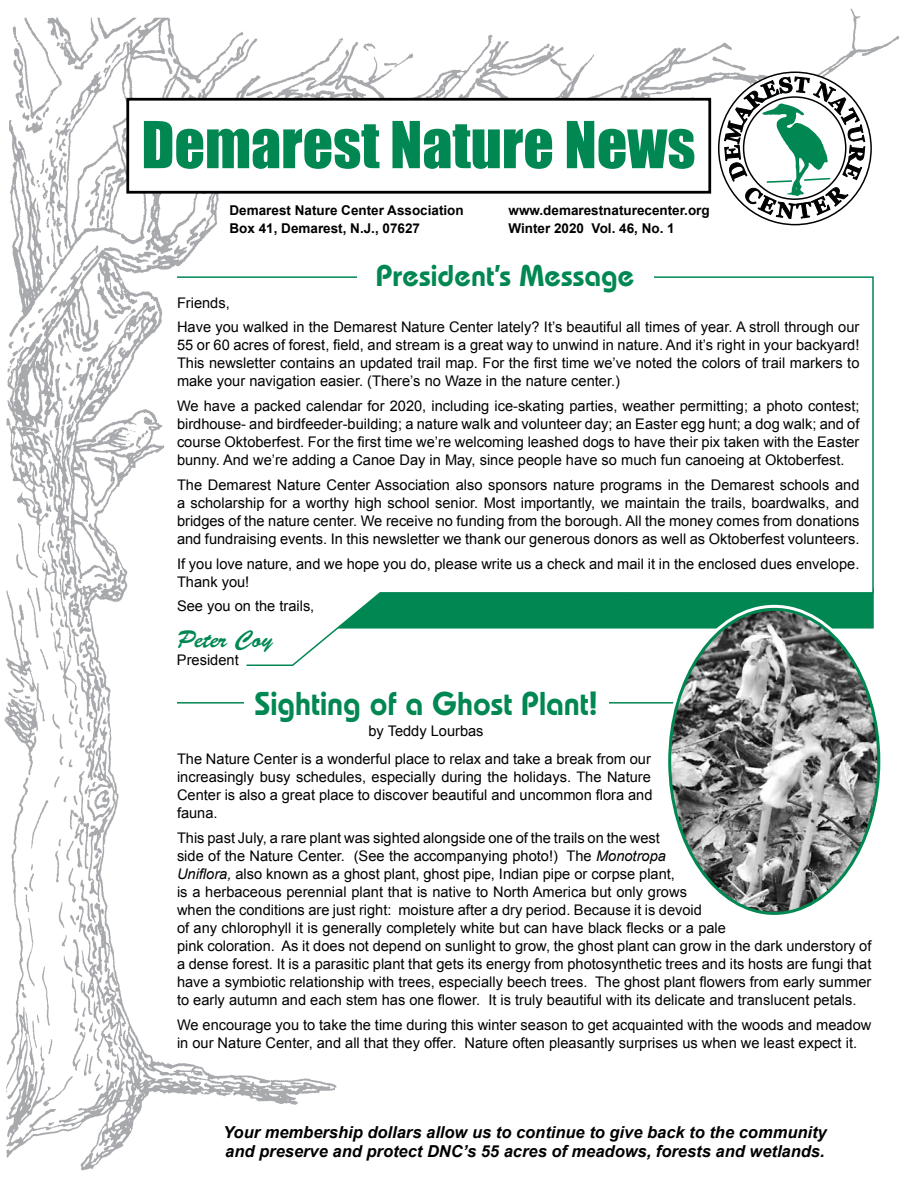
<style>
.page{position:relative;width:918px;height:1188px;background:#fff}
.page>*{position:absolute;margin:0;border:0;box-sizing:border-box;transform-origin:0 0}
.t1{font:600 33px "Bauhaus";color:#008752}
.t2{font:600 30px "Bauhaus";color:#008752}
.t3{font:24px "Brush Script Std";color:#008752}
.t4{font:italic 700 16.5px/19.5px "Arial";color:#000}
.t5{font:14.7px/18px "Arial";color:#000;text-align:justify}
.t6{font:700 13.5px "Arial";color:#000}
.s1{font-style:italic}
</style>
<div class="page">
<img style="left:4px;top:8px;width:896px;height:1163px">
<div style="left:681px;top:112px;width:67px;height:124px;background:#fff"></div>
<div style="left:286px;top:182px;width:168px;height:96px;background:#fff"></div>
<div style="left:126px;top:98px;width:585px;height:96px;background:#fff;border:3px solid #000"></div>
<svg style="left:144px;top:121px;width:235px;height:48px"></svg>
<svg style="left:392px;top:121px;width:160px;height:48px"></svg>
<svg style="left:567px;top:121px;width:127px;height:48px"></svg>
<svg style="left:717px;top:71px;width:156px;height:155px"></svg>
<svg style="left:176px;top:276px;width:698px;height:391px"></svg>
<div style="left:357px;top:263px;width:297px;height:23px;background:#fff"></div>
<hr style="left:177px;top:702px;width:676px;height:2px;background:#008752">
<div style="left:244px;top:689px;width:364px;height:47px;background:#fff"></div>
<img style="left:670px;top:609px;width:209px;height:304px">
<p class="t6" style="left:230px;top:203px;width:236px">Demarest Nature Center Association</p>
<p class="t6" style="left:509px;top:203px;width:203px">www.demarestnaturecenter.org</p>
<p class="t6" style="left:230px;top:221px;width:192px">Box 41, Demarest, N.J., 07627</p>
<p class="t6" style="left:509px;top:221px;width:168px">Winter 2020 Vol. 46, No. 1</p>
<h2 class="t2" style="left:376px;top:258px;width:260px">President’s Message</h2>
<p class="t5" style="left:177px;top:290px;width:684px;line-height:24.8px">Friends,<br>Have you walked in the Demarest Nature Center lately? It’s beautiful all times of year. A stroll through our</p>
<p class="t5" style="left:177px;top:336px;width:684px">55 or 60 acres of forest, field, and stream is a great way to unwind in nature. And it’s right in your backyard!<br>This newsletter contains an updated trail map. For the first time we’ve noted the colors of trail markers to make your navigation easier. (There’s no Waze in the nature center.)</p>
<p class="t5" style="left:177px;top:397px;width:684px">We have a packed calendar for 2020, including ice-skating parties, weather permitting; a photo contest; birdhouse- and birdfeeder-building; a nature walk and volunteer day; an Easter egg hunt; a dog walk; and of course Oktoberfest. For the first time we’re welcoming leashed dogs to have their pix taken with the Easter bunny. And we’re adding a Canoe Day in May, since people have so much fun canoeing at Oktoberfest.</p>
<p class="t5" style="left:177px;top:476px;width:684px">The Demarest Nature Center Association also sponsors nature programs in the Demarest schools and a scholarship for a worthy high school senior. Most importantly, we maintain the trails, boardwalks, and bridges of the nature center. We receive no funding from the borough. All the money comes from donations and fundraising events. In this newsletter we thank our generous donors as well as Oktoberfest volunteers.</p>
<p class="t5" style="left:177px;top:554px;width:684px">If you love nature, and we hope you do, please write us a check and mail it in the enclosed dues envelope.<br>Thank you!</p>
<p class="t5" style="left:177px;top:597px;width:139px">See you on the trails,</p>
<h3 class="t3" style="left:177px;top:626px;width:97px">Peter Coy</h3>
<p class="t5" style="left:177px;top:651px;width:63px">President</p>
<h1 class="t1" style="left:254px;top:683px;width:345px">Sighting of a Ghost Plant!</h1>
<p class="t5" style="left:368px;top:721px;width:117px">by Teddy Lourbas</p>
<p class="t5" style="left:177px;top:750px;width:477px">The Nature Center is a wonderful place to relax and take a break from our increasingly busy schedules, especially during the holidays. The Nature Center is also a great place to discover beautiful and uncommon flora and fauna.</p>
<p class="t5" style="left:177px;top:829px;width:696px;text-align:left">This past July, a rare plant was sighted alongside one of the trails on the west<br>side of the Nature Center. (See the accompanying photo!) The <span class="s1">Monotropa<br>Uniflora,</span> also known as a ghost plant, ghost pipe, Indian pipe or corpse plant,<br>is a herbaceous perennial plant that is native to North America but only grows<br>when the conditions are just right: moisture after a dry period. Because it is devoid<br>of any chlorophyll it is generally completely white but can have black flecks or a pale<br>pink coloration. As it does not depend on sunlight to grow, the ghost plant can grow in the dark understory of a dense forest. It is a parasitic plant that gets its energy from photosynthetic trees and its hosts are fungi that have a symbiotic relationship with trees, especially beech trees. The ghost plant flowers from early summer to early autumn and each stem has one flower. It is truly beautiful with its delicate and translucent petals.</p>
<p class="t5" style="left:177px;top:1016px;width:696px">We encourage you to take the time during this winter season to get acquainted with the woods and meadow in our Nature Center, and all that they offer. Nature often pleasantly surprises us when we least expect it.</p>
<p class="t4" style="left:223px;top:1122px;width:605px">Your membership dollars allow us to continue to give back to the community and preserve and protect DNC’s 55 acres of meadows, forests and wetlands.</p>
</div>
